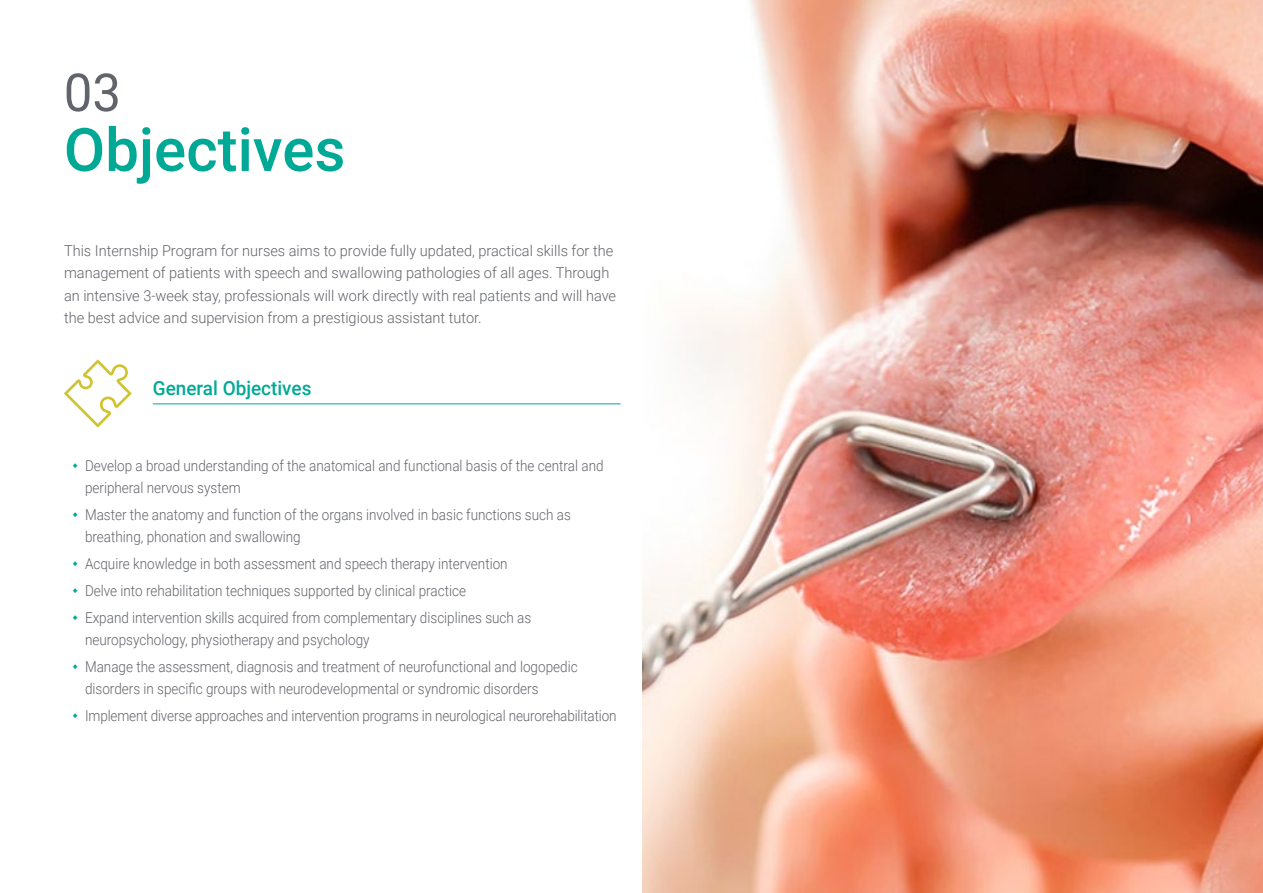
<style>
.page{position:relative;width:1263px;height:893px;background:#fff}
.page>*{position:absolute;margin:0;border:0;box-sizing:border-box;transform-origin:0 0}
.t1{font:500 60px "Roboto";color:#00a996}
.t2{font:52.5px "Roboto";color:#61646a}
.t3{font:500 19.5px "Roboto";color:#00a996}
.t4{font:300 15px/26.7px "Roboto";color:#61646a;scale:.9 1}
.t5{font:300 15px/22.5px "Roboto";color:#61646a}
</style>
<div class="page">
<img style="left:642px;top:0;width:621px;height:893px">
<hr style="left:153px;top:403px;width:468px;height:1px;background:#00a996">
<svg style="left:64px;top:359px;width:68px;height:69px"></svg>
<h2 class="t2" style="left:64px;top:56px;width:59px">03</h2>
<h1 class="t1" style="left:64px;top:108px;width:283px">Objectives</h1>
<p class="t5" style="left:64px;top:239px;width:554px">This Internship Program for nurses aims to provide fully updated, practical skills for the management of patients with speech and swallowing pathologies of all ages. Through an intensive 3-week stay, professionals will work directly with real patients and will have the best advice and supervision from a prestigious assistant tutor.</p>
<h3 class="t3" style="left:153px;top:375px;width:160px">General Objectives</h3>
<p class="t4" style="left:85px;top:453px;width:578px;line-height:22.5px">Develop a broad understanding of the anatomical and functional basis of the central and peripheral nervous system</p>
<p class="t4" style="left:85px;top:503px;width:541px;line-height:22.5px">Master the anatomy and function of the organs involved in basic functions such as breathing, phonation and swallowing</p>
<p class="t4" style="left:85px;top:550px;width:497px">Acquire knowledge in both assessment and speech therapy intervention<br>Delve into rehabilitation techniques supported by clinical practice<br>Expand intervention skills acquired from complementary disciplines such as</p>
<p class="t4" style="left:85px;top:626px;width:549px">neuropsychology, physiotherapy and psychology<br>Manage the assessment, diagnosis and treatment of neurofunctional and logopedic</p>
<p class="t4" style="left:85px;top:675px;width:592px">disorders in specific groups with neurodevelopmental or syndromic disorders<br>Implement diverse approaches and intervention programs in neurological neurorehabilitation</p>
</div>
